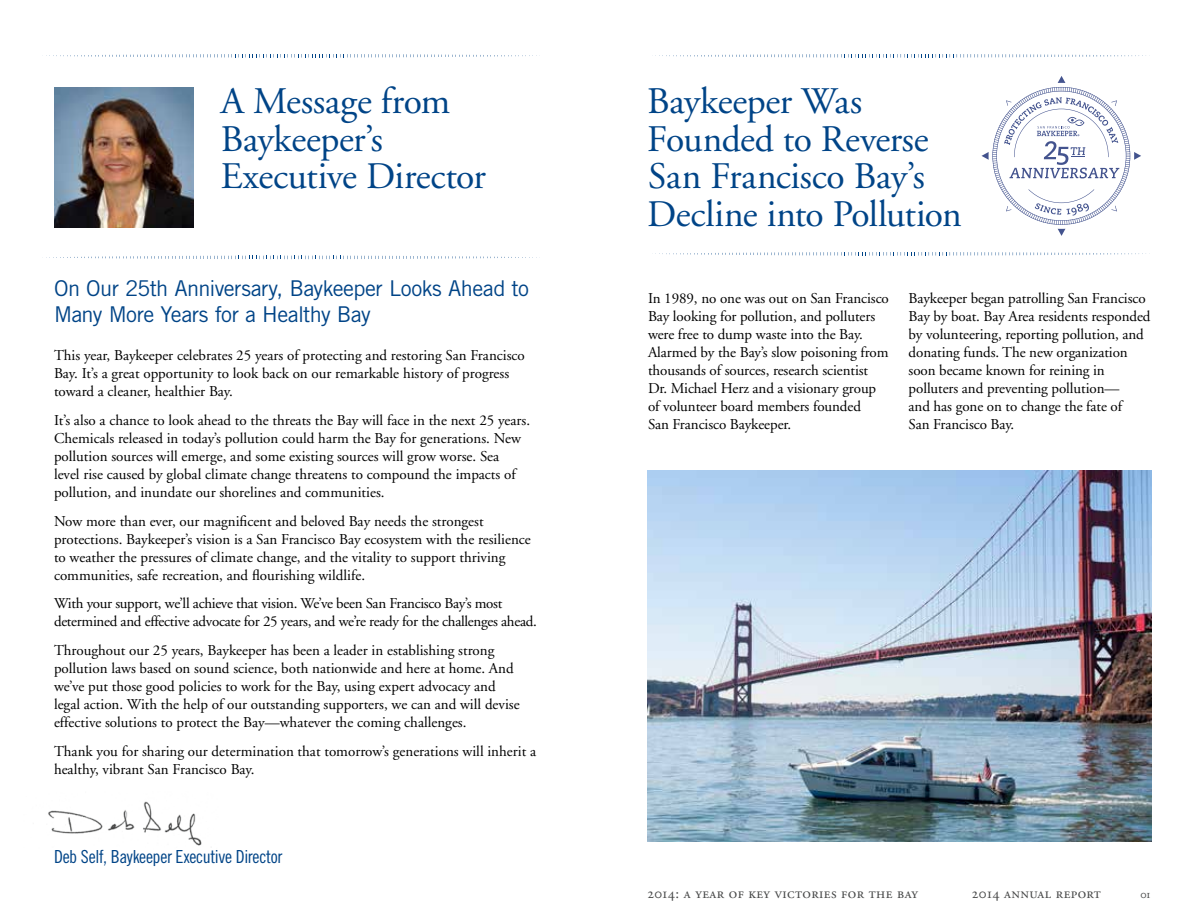
<style>
.page{position:relative;width:1188px;height:918px;background:#fff}
.page>*{position:absolute;margin:0;border:0;box-sizing:border-box;transform-origin:0 0}
.t1{font:37.5px/37.5px "Adobe Garamond";letter-spacing:-.01em;color:#004487}
.t2{font:21.75px/26.1px "Trade Gothic";letter-spacing:-.025em;color:#004487}
.t3{font:18px "Trade Gothic Cond Eighteen";letter-spacing:-.02em;color:#004487}
.t4{font:15px/18px "Adobe Garamond";color:#000}
.t5{font:15px/18px "Adobe Garamond";letter-spacing:-.02em;color:#000}
.t6{font:15px "Adobe Garamond Exp";letter-spacing:.03em;color:#474848}
</style>
<div class="page">
<img style="left:54px;top:88px;width:140px;height:139px">
<img style="left:48px;top:801px;width:154px;height:45px">
<svg style="left:46px;top:54px;width:494px;height:4px"></svg>
<svg style="left:46px;top:256px;width:494px;height:3px"></svg>
<svg style="left:652px;top:54px;width:498px;height:4px"></svg>
<svg style="left:652px;top:252px;width:498px;height:4px"></svg>
<img style="left:647px;top:471px;width:504px;height:371px">
<svg style="left:982px;top:76px;width:159px;height:160px"></svg>
<h1 class="t1" style="left:221px;top:83px;width:267px">A Message from<br>Baykeeper’s<br>Executive Director</h1>
<h2 class="t2" style="left:54px;top:275px;width:476px">On Our 25th Anniversary, Baykeeper Looks Ahead to<br>Many More Years for a Healthy Bay</h2>
<p class="t4" style="left:54px;top:347px;width:472px">This year, Baykeeper celebrates 25 years of protecting and restoring San Francisco<br>Bay. It’s a great opportunity to look back on our remarkable history of progress toward a cleaner, healthier Bay.</p>
<p class="t4" style="left:54px;top:411px;width:478px">It’s also a chance to look ahead to the threats the Bay will face in the next 25 years.<br>Chemicals released in today’s pollution could harm the Bay for generations. New pollution sources will emerge, and some existing sources will grow worse. Sea<br>level rise caused by global climate change threatens to compound the impacts of pollution, and inundate our shorelines and communities.</p>
<p class="t4" style="left:54px;top:512px;width:478px">Now more than ever, our magnificent and beloved Bay needs the strongest protections. Baykeeper’s vision is a San Francisco Bay ecosystem with the resilience to weather the pressures of climate change, and the vitality to support thriving communities, safe recreation, and flourishing wildlife.</p>
<p class="t5" style="left:54px;top:595px;width:484px">With your support, we’ll achieve that vision. We’ve been San Francisco Bay’s most determined and effective advocate for 25 years, and we’re ready for the challenges ahead.</p>
<p class="t4" style="left:54px;top:642px;width:467px">Throughout our 25 years, Baykeeper has been a leader in establishing strong pollution laws based on sound science, both nationwide and here at home. And we’ve put those good policies to work for the Bay, using expert advocacy and legal action. With the help of our outstanding supporters, we can and will devise effective solutions to protect the Bay—whatever the coming challenges.</p>
<p class="t4" style="left:54px;top:743px;width:484px">Thank you for sharing our determination that tomorrow’s generations will inherit a healthy, vibrant San Francisco Bay.</p>
<p class="t3" style="left:54px;top:846px;width:230px">Deb Self, Baykeeper Executive Director</p>
<h1 class="t1" style="left:647px;top:83px;width:316px">Baykeeper Was<br>Founded to Reverse<br>San Francisco Bay’s<br>Decline into Pollution</h1>
<p class="t4" style="left:648px;top:289px;width:242px">In 1989, no one was out on San Francisco Bay looking for pollution, and polluters were free to dump waste into the Bay.<br>Alarmed by the Bay’s slow poisoning from thousands of sources, research scientist Dr. Michael Herz and a visionary group of volunteer board members founded<br>San Francisco Baykeeper.</p>
<p class="t4" style="left:909px;top:289px;width:243px">Baykeeper began patrolling San Francisco Bay by boat. Bay Area residents responded by volunteering, reporting pollution, and donating funds. The new organization soon became known for reining in polluters and preventing pollution—<br>and has gone on to change the fate of<br>San Francisco Bay.</p>
<p class="t6" style="left:647px;top:887px;width:272px">2014: a year of key victories for the bay</p>
<p class="t6" style="left:972px;top:887px;width:130px">2014 annual report</p>
</div>
